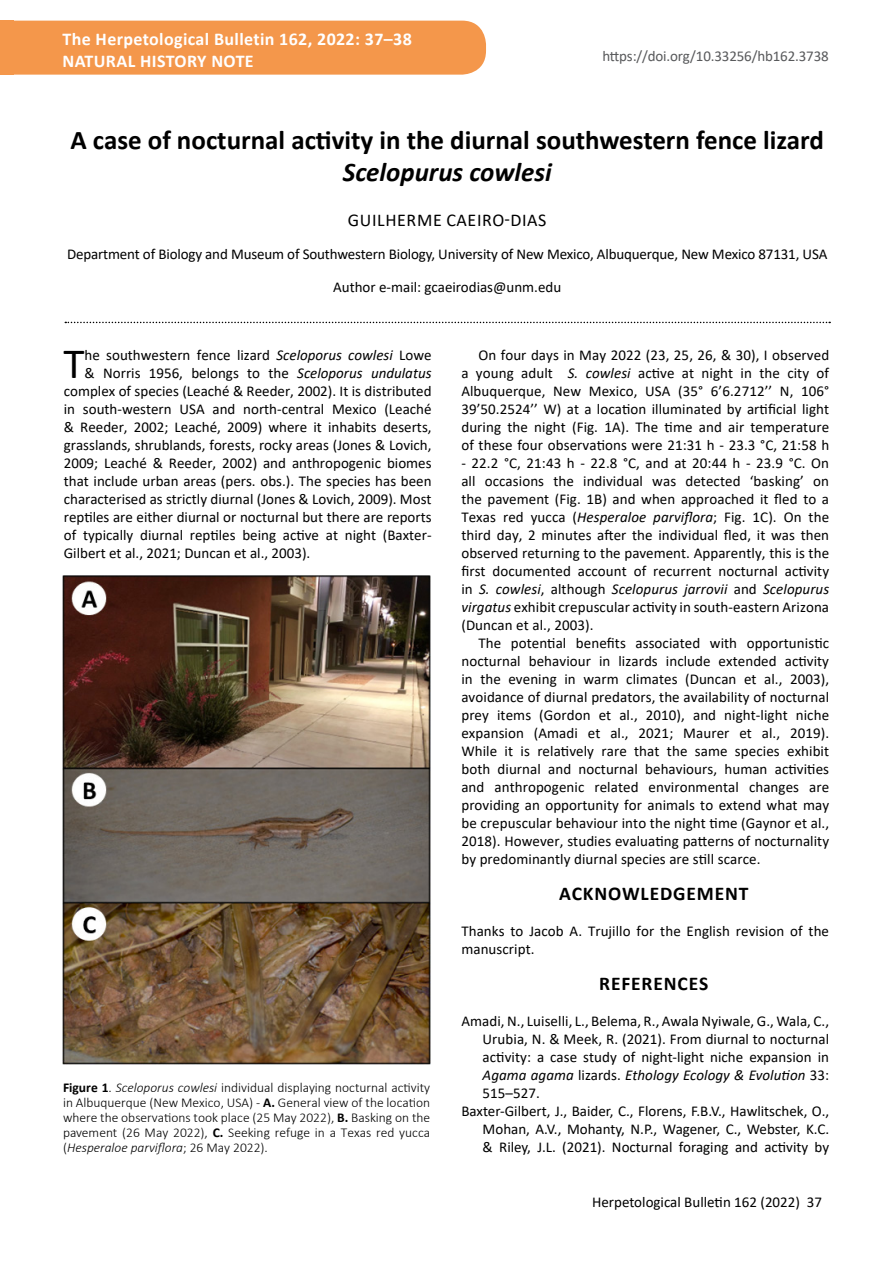
<style>
.page{position:relative;width:893px;height:1263px;background:#fff}
.page>*{position:absolute;margin:0;border:0;box-sizing:border-box;transform-origin:0 0}
.t1{font:43.35px "Calibri";color:#000}
.t2{font:700 27px "Calibri";color:#000}
.t3{font:italic 700 27px "Calibri";color:#000}
.t4{font:700 19.5px "Calibri";letter-spacing:.045em;color:#000}
.t5{font:700 18px "Calibri";letter-spacing:.02em;color:#fff}
.t6{font:18px "Calibri";letter-spacing:.035em;color:#000}
.t7{font:15px/18px "Calibri";color:#000;text-align:justify}
.t8{font:italic 15px "Calibri";letter-spacing:.005em;color:#000}
.t9{font:15px "Calibri";letter-spacing:-.01em;color:#58595b}
.t10{font:300 13.5px/15px "Calibri";color:#000;text-align:justify}
.s1{font-style:italic}
.s2{font-weight:700}
.s3{font-style:normal}
</style>
<div class="page">
<div style="left:0;top:21px;width:486px;height:54px;background:#f4974b"></div>
<svg style="left:65px;top:322px;width:765px;height:1px"></svg>
<img style="left:62px;top:576px;width:368px;height:488px">
<p class="t5" style="left:63px;top:26px;width:351px">The Herpetological Bulletin 162, 2022: 37–38</p>
<p class="t5" style="left:63px;top:48px;width:193px">NATURAL HISTORY NOTE</p>
<p class="t9" style="left:602px;top:45px;width:228px">https://doi.org/10.33256/hb162.3738</p>
<h2 class="t2" style="left:70px;top:121px;width:755px">A case of nocturnal activity in the diurnal southwestern fence lizard</h2>
<h2 class="t3" style="left:343px;top:153px;width:210px">Scelopurus cowlesi</h2>
<p class="t6" style="left:348px;top:208px;width:200px">GUILHERME CAEIRO-DIAS</p>
<p class="t7" style="left:67px;top:245px;width:762px">Department of Biology and Museum of Southwestern Biology, University of New Mexico, Albuquerque, New Mexico 87131, USA</p>
<p class="t7" style="left:333px;top:278px;width:230px">Author e-mail: gcaeirodias@unm.edu</p>
<h1 class="t1" style="left:63px;top:334px;width:23px">T</h1>
<p class="t7" style="left:85px;top:346px;width:348px">he southwestern fence lizard <span class="s1">Sceloporus cowlesi</span> Lowe</p>
<p class="t7" style="left:85px;top:364px;width:348px">&amp; Norris 1956, belongs to the <span class="s1">Sceloporus undulatus</span></p>
<p class="t7" style="left:64px;top:382px;width:369px">complex of species (Leaché &amp; Reeder, 2002). It is distributed</p>
<p class="t7" style="left:64px;top:400px;width:369px">in south-western USA and north-central Mexico (Leaché</p>
<p class="t7" style="left:64px;top:418px;width:369px">&amp; Reeder, 2002; Leaché, 2009) where it inhabits deserts,</p>
<p class="t7" style="left:64px;top:436px;width:369px">grasslands, shrublands, forests, rocky areas (Jones &amp; Lovich,</p>
<p class="t7" style="left:64px;top:454px;width:369px">2009; Leaché &amp; Reeder, 2002) and anthropogenic biomes</p>
<p class="t7" style="left:64px;top:472px;width:369px">that include urban areas (pers. obs.). The species has been</p>
<p class="t7" style="left:64px;top:490px;width:369px">characterised as strictly diurnal (Jones &amp; Lovich, 2009). Most</p>
<p class="t7" style="left:64px;top:508px;width:369px">reptiles are either diurnal or nocturnal but there are reports</p>
<p class="t7" style="left:64px;top:526px;width:368px">of typically diurnal reptiles being active at night (Baxter‐</p>
<p class="t7" style="left:64px;top:544px;width:248px">Gilbert et al., 2021; Duncan et al., 2003).</p>
<p class="t10" style="left:63px;top:1080px;width:369px"><span class="s2">Figure 1</span>. <span class="s1">Sceloporus cowlesi</span> individual displaying nocturnal activity in Albuquerque (New Mexico, USA) - <span class="s2">A.</span> General view of the location where the observations took place (25 May 2022), <span class="s2">B.</span> Basking on the pavement (26 May 2022), <span class="s2">C.</span> Seeking refuge in a Texas red yucca (<span class="s1">Hesperaloe parviflora</span>; 26 May 2022).</p>
<p class="t7" style="left:461px;top:346px;width:369px;text-indent:17px">On four days in May 2022 (23, 25, 26, &amp; 30), I observed a young adult <span class="s1">S. cowlesi</span> active at night in the city of Albuquerque, New Mexico, USA (35° 6’6.2712’’ N, 106° 39’50.2524’’ W) at a location illuminated by artificial light during the night (Fig. 1A). The time and air temperature of these four observations were 21:31 h - 23.3 °C, 21:58 h</p>
<p class="t7" style="left:461px;top:454px;width:369px">- 22.2 °C, 21:43 h - 22.8 °C, and at 20:44 h - 23.9 °C. On all occasions the individual was detected ‘basking’ on the pavement (Fig. 1B) and when approached it fled to a Texas red yucca (<span class="s1">Hesperaloe parviflora</span>; Fig. 1C). On the third day, 2 minutes after the individual fled, it was then observed returning to the pavement. Apparently, this is the first documented account of recurrent nocturnal activity in <span class="s1">S. cowlesi</span>, although <span class="s1">Scelopurus jarrovii</span> and <span class="s1">Scelopurus virgatus</span> exhibit crepuscular activity in south-eastern Arizona (Duncan et al., 2003).</p>
<p class="t7" style="left:461px;top:634px;width:369px;text-indent:17px">The potential benefits associated with opportunistic nocturnal behaviour in lizards include extended activity in the evening in warm climates (Duncan et al., 2003), avoidance of diurnal predators, the availability of nocturnal prey items (Gordon et al., 2010), and night-light niche expansion (Amadi et al., 2021; Maurer et al., 2019).<br>While it is relatively rare that the same species exhibit both diurnal and nocturnal behaviours, human activities and anthropogenic related environmental changes are providing an opportunity for animals to extend what may be crepuscular behaviour into the night time (Gaynor et al., 2018). However, studies evaluating patterns of nocturnality by predominantly diurnal species are still scarce.</p>
<h3 class="t4" style="left:559px;top:880px;width:191px">ACKNOWLEDGEMENT</h3>
<p class="t7" style="left:461px;top:922px;width:369px">Thanks to Jacob A. Trujillo for the English revision of the manuscript.</p>
<h3 class="t4" style="left:599px;top:970px;width:111px">REFERENCES</h3>
<p class="t7" style="left:461px;top:1012px;width:369px">Amadi, N., Luiselli, L., Belema, R., Awala Nyiwale, G., Wala, C.,</p>
<p class="t7" style="left:483px;top:1030px;width:348px">Urubia, N. &amp; Meek, R. (2021). From diurnal to nocturnal</p>
<p class="t7" style="left:483px;top:1048px;width:348px">activity: a case study of night-light niche expansion in</p>
<p class="t8" style="left:483px;top:1065px;width:348px">Agama agama <span class="s3">lizards.</span> Ethology Ecology &amp; Evolution <span class="s3">33:</span></p>
<p class="t7" style="left:483px;top:1084px;width:59px">515–527.</p>
<p class="t7" style="left:461px;top:1102px;width:369px">Baxter‐Gilbert, J., Baider, C., Florens, F.B.V., Hawlitschek, O.,</p>
<p class="t7" style="left:483px;top:1120px;width:348px">Mohan, A.V., Mohanty, N.P., Wagener, C., Webster, K.C.</p>
<p class="t7" style="left:483px;top:1138px;width:348px">&amp; Riley, J.L. (2021). Nocturnal foraging and activity by</p>
<p class="t7" style="left:592px;top:1192px;width:231px">Herpetological Bulletin 162 (2022) 37</p>
</div>
